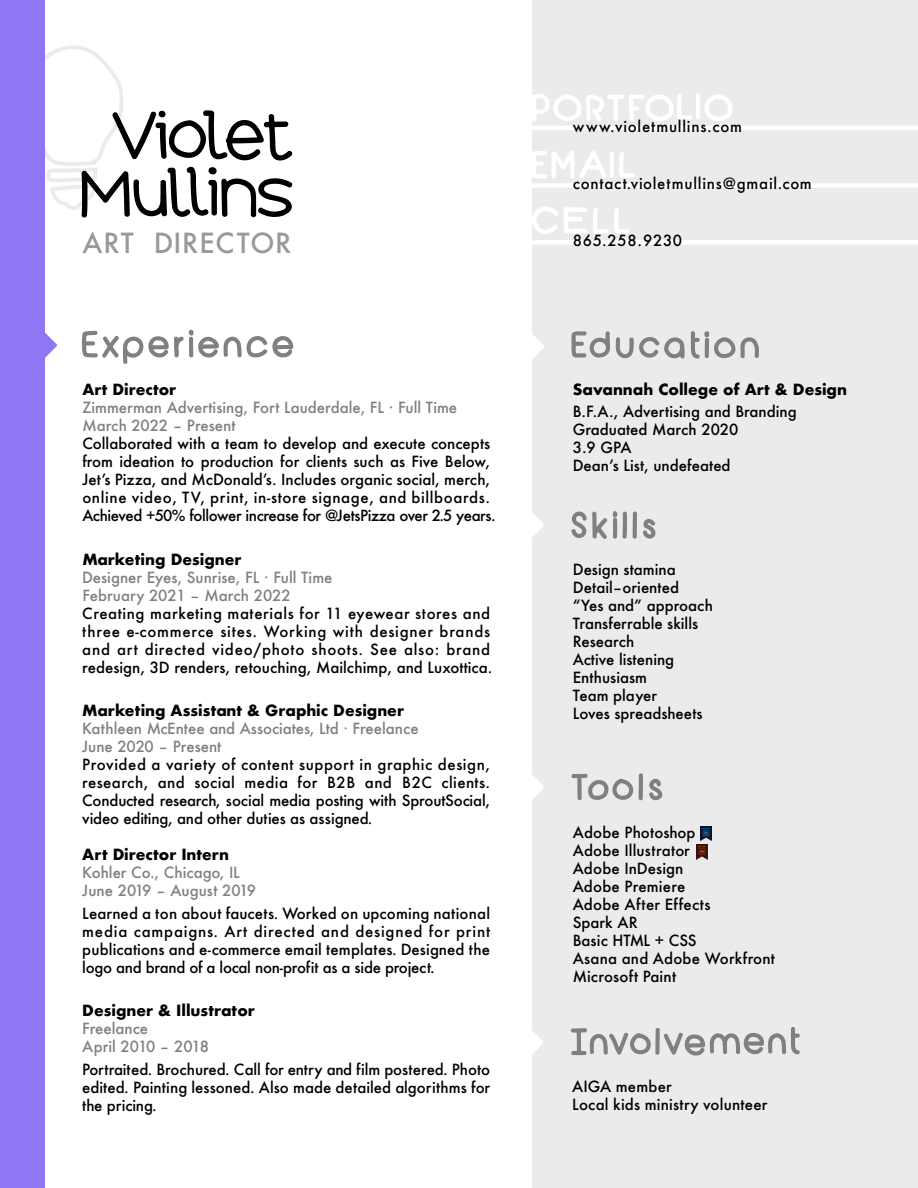
<style>
.page{position:relative;width:918px;height:1188px;background:#fff}
.page>*{position:absolute;margin:0;border:0;box-sizing:border-box;transform-origin:0 0}
.t1{font:500 27px "Futura";letter-spacing:.025em;color:#999}
.t2{font:500 15px/18px "Futura";color:#000}
.t3{font:500 15px/18px "Futura";color:#808080}
.t4{font:500 15px/18px "Futura";letter-spacing:.035em;color:#000}
.t5{font:700 15px "Futura";color:#000}
.t6{font:500 15px "Futura";letter-spacing:.05em;color:#000}
</style>
<div class="page">
<div style="left:0;top:0;width:44px;height:1188px;background:#8f76f5"></div>
<div style="left:532px;top:0;width:386px;height:1188px;background:#ebebec"></div>
<div style="left:520px;top:183px;width:398px;height:5px;background:#fff"></div>
<hr style="left:520px;top:126px;width:398px;height:4px;background:#fff">
<div style="left:520px;top:240px;width:398px;height:5px;background:#fff"></div>
<svg style="left:44px;top:37px;width:250px;height:408px"></svg>
<svg style="left:532px;top:94px;width:227px;height:760px"></svg>
<img style="left:697px;top:845px;width:11px;height:14px">
<svg style="left:532px;top:1031px;width:11px;height:23px"></svg>
<svg style="left:570px;top:1027px;width:230px;height:29px"></svg>
<div style="left:571px;top:1051px;width:16px;height:4px;border:3px solid #808080"></div>
<h1 class="t1" style="left:82px;top:224px;width:211px">ART DIRECTOR</h1>
<p class="t5" style="left:82px;top:379px;width:95px">Art Director</p>
<p class="t3" style="left:82px;top:398px;width:377px">Zimmerman Advertising, Fort Lauderdale, FL · Full Time<br>March 2022 – Present</p>
<p class="t2" style="left:82px;top:434px;width:415px">Collaborated with a team to develop and execute concepts from ideation to production for clients such as Five Below, Jetʼs Pizza, and McDonaldʼs. Includes organic social, merch, online video, TV, print, in-store signage, and billboards.<br>Achieved +50% follower increase for @JetsPizza over 2.5 years.</p>
<p class="t5" style="left:82px;top:548px;width:161px">Marketing Designer</p>
<p class="t3" style="left:82px;top:568px;width:252px">Designer Eyes, Sunrise, FL · Full Time<br>February 2021 – March 2022</p>
<p class="t4" style="left:82px;top:604px;width:411px">Creating marketing materials for 11 eyewear stores and three e-commerce sites. Working with designer brands and art directed video/photo shoots. See also: brand redesign, 3D renders, retouching, Mailchimp, and Luxottica.</p>
<p class="t5" style="left:82px;top:700px;width:323px">Marketing Assistant &amp; Graphic Designer</p>
<p class="t3" style="left:82px;top:719px;width:338px">Kathleen McEntee and Associates, Ltd · Freelance<br>June 2020 – Present</p>
<p class="t2" style="left:82px;top:755px;width:409px;text-align:justify">Provided a variety of content support in graphic design, research, and social media for B2B and B2C clients.<br>Conducted research, social media posting with SproutSocial, video editing, and other duties as assigned.</p>
<p class="t5" style="left:82px;top:844px;width:148px">Art Director Intern</p>
<p class="t3" style="left:82px;top:863px;width:175px">Kohler Co., Chicago, IL<br>June 2019 – August 2019</p>
<p class="t2" style="left:82px;top:904px;width:409px;text-align:justify">Learned a ton about faucets. Worked on upcoming national media campaigns. Art directed and designed for print publications and e-commerce email templates. Designed the logo and brand of a local non-profit as a side project.</p>
<p class="t5" style="left:82px;top:1000px;width:174px">Designer &amp; Illustrator</p>
<p class="t3" style="left:82px;top:1019px;width:128px">Freelance<br>April 2010 – 2018</p>
<p class="t2" style="left:82px;top:1060px;width:409px;text-align:justify">Portraited. Brochured. Call for entry and film postered. Photo edited. Painting lessoned. Also made detailed algorithms for the pricing.</p>
<p class="t6" style="left:573px;top:116px;width:171px">www.violetmullins.com</p>
<p class="t6" style="left:573px;top:173px;width:240px">contact.violetmullins@gmail.com</p>
<p class="t6" style="left:573px;top:230px;width:111px">865.258.9230</p>
<p class="t5" style="left:573px;top:378px;width:276px">Savannah College of Art &amp; Design</p>
<p class="t2" style="left:573px;top:403px;width:226px">B.F.A., Advertising and Branding<br>Graduated March 2020<br>3.9 GPA<br>Deanʼs List, undefeated</p>
<p class="t2" style="left:573px;top:561px;width:142px">Design stamina<br>Detail–oriented “Yes and” approach<br>Transferrable skills<br>Research<br>Active listening<br>Enthusiasm<br>Team player<br>Loves spreadsheets</p>
<p class="t2" style="left:573px;top:823px;width:204px">Adobe Photoshop<br>Adobe Illustrator<br>Adobe InDesign<br>Adobe Premiere<br>Adobe After Effects<br>Spark AR<br>Basic HTML + CSS<br>Asana and Adobe Workfront<br>Microsoft Paint</p>
<p class="t2" style="left:572px;top:1077px;width:197px">AIGA member<br>Local kids ministry volunteer</p>
</div>
